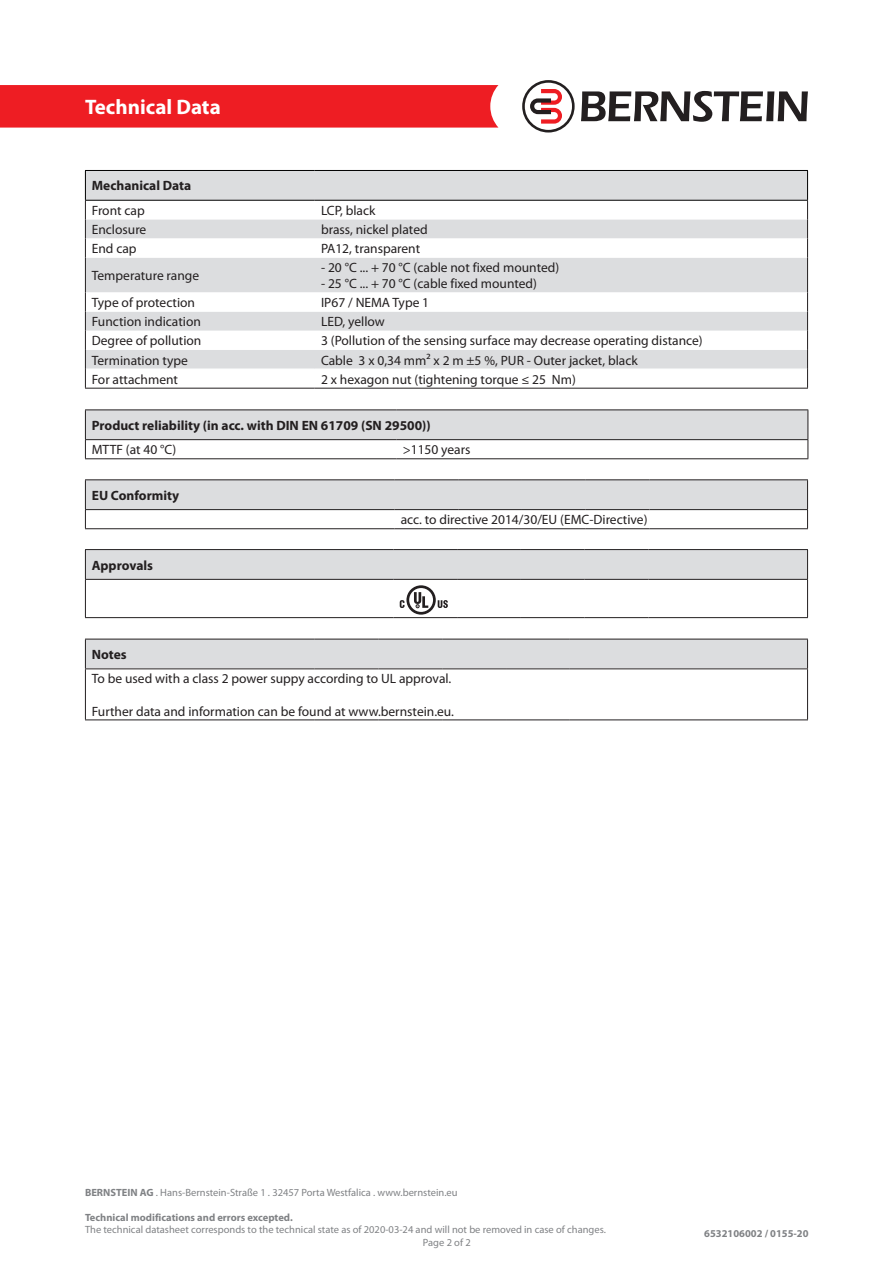
<style>
.page{position:relative;width:893px;height:1263px;background:#fff}
.page>*{position:absolute;margin:0;border:0;box-sizing:border-box;transform-origin:0 0}
.t1{font:700 21px "Myriad Pro";color:#fff}
.t2{font:13.5px "Myriad Pro";color:#231f20}
.t3{font:700 13.5px "Myriad Pro";color:#231f20}
.t4{font:10.5px/12.6px "Myriad Pro";color:#808285}
.t5{font:700 10.5px "Myriad Pro";color:#808285}
.s1{font-weight:700}
</style>
<div class="page">
<div style="left:0;top:85px;width:498px;height:43px;background:#ee1d23"></div>
<svg style="left:581px;top:91px;width:227px;height:31px"></svg>
<svg style="left:522px;top:80px;width:53px;height:53px"></svg>
<div style="left:86px;top:171px;width:721px;height:29px;background:#dcdddf"></div>
<svg style="left:86px;top:219px;width:721px;height:169px;fill:#dcdddf"></svg>
<hr style="left:85px;top:258px;width:1px;height:34px;background:#231f20">
<hr style="left:807px;top:258px;width:1px;height:34px;background:#231f20">
<hr style="left:85px;top:170px;width:230px;height:1px;background:#000">
<svg style="left:85px;top:171px;width:1px;height:87px"></svg>
<hr style="left:315px;top:170px;width:493px;height:1px;background:#000">
<svg style="left:807px;top:171px;width:1px;height:87px"></svg>
<hr style="left:85px;top:200px;width:230px;height:1px;background:#000">
<hr style="left:315px;top:200px;width:493px;height:1px;background:#000">
<hr style="left:86px;top:369px;width:229px;height:1px;background:#fff">
<hr style="left:315px;top:369px;width:492px;height:1px;background:#fff">
<svg style="left:85px;top:292px;width:1px;height:96px"></svg>
<svg style="left:807px;top:292px;width:1px;height:96px"></svg>
<hr style="left:85px;top:388px;width:230px;height:1px;background:#231f20">
<hr style="left:315px;top:388px;width:493px;height:1px;background:#231f20">
<svg style="left:85px;top:480px;width:723px;height:48px"></svg>
<hr style="left:85px;top:479px;width:309px;height:1px;background:#231f20">
<hr style="left:394px;top:479px;width:64px;height:1px;background:#231f20">
<hr style="left:458px;top:479px;width:64px;height:1px;background:#231f20">
<hr style="left:522px;top:479px;width:64px;height:1px;background:#231f20">
<hr style="left:586px;top:479px;width:63px;height:1px;background:#231f20">
<hr style="left:649px;top:479px;width:159px;height:1px;background:#231f20">
<hr style="left:85px;top:509px;width:309px;height:1px;background:#231f20">
<hr style="left:394px;top:509px;width:64px;height:1px;background:#231f20">
<hr style="left:458px;top:509px;width:64px;height:1px;background:#231f20">
<hr style="left:522px;top:509px;width:64px;height:1px;background:#231f20">
<hr style="left:586px;top:509px;width:63px;height:1px;background:#231f20">
<hr style="left:649px;top:509px;width:159px;height:1px;background:#231f20">
<hr style="left:85px;top:528px;width:309px;height:1px;background:#231f20">
<hr style="left:394px;top:528px;width:64px;height:1px;background:#231f20">
<hr style="left:458px;top:528px;width:64px;height:1px;background:#231f20">
<hr style="left:522px;top:528px;width:64px;height:1px;background:#231f20">
<hr style="left:586px;top:528px;width:63px;height:1px;background:#231f20">
<hr style="left:649px;top:528px;width:159px;height:1px;background:#231f20">
<hr style="left:85px;top:579px;width:308px;height:1px;background:#231f20">
<hr style="left:85px;top:580px;width:1px;height:37px;background:#231f20">
<hr style="left:393px;top:579px;width:64px;height:1px;background:#231f20">
<hr style="left:457px;top:579px;width:64px;height:1px;background:#231f20">
<hr style="left:521px;top:579px;width:64px;height:1px;background:#231f20">
<hr style="left:585px;top:579px;width:63px;height:1px;background:#231f20">
<hr style="left:648px;top:579px;width:160px;height:1px;background:#231f20">
<hr style="left:807px;top:580px;width:1px;height:37px;background:#231f20">
<hr style="left:85px;top:617px;width:308px;height:1px;background:#231f20">
<hr style="left:393px;top:617px;width:64px;height:1px;background:#231f20">
<hr style="left:457px;top:617px;width:64px;height:1px;background:#231f20">
<hr style="left:521px;top:617px;width:64px;height:1px;background:#231f20">
<hr style="left:585px;top:617px;width:63px;height:1px;background:#231f20">
<hr style="left:648px;top:617px;width:160px;height:1px;background:#231f20">
<svg style="left:85px;top:550px;width:723px;height:29px;background:#dadadc"></svg>
<hr style="left:85px;top:549px;width:308px;height:1px;background:#231f20">
<hr style="left:393px;top:549px;width:64px;height:1px;background:#231f20">
<hr style="left:457px;top:549px;width:64px;height:1px;background:#231f20">
<hr style="left:521px;top:549px;width:64px;height:1px;background:#231f20">
<hr style="left:585px;top:549px;width:63px;height:1px;background:#231f20">
<hr style="left:648px;top:549px;width:160px;height:1px;background:#231f20">
<svg style="left:400px;top:585px;width:48px;height:30px"></svg>
<div style="left:85px;top:640px;width:723px;height:28px;background:#dcdddf"></div>
<hr style="left:85px;top:669px;width:1px;height:50px;background:#231f20">
<hr style="left:807px;top:669px;width:1px;height:50px;background:#231f20">
<hr style="left:85px;top:639px;width:230px;height:1px;background:#231f20">
<hr style="left:315px;top:639px;width:63px;height:1px;background:#231f20">
<hr style="left:378px;top:639px;width:64px;height:1px;background:#231f20">
<hr style="left:442px;top:639px;width:64px;height:1px;background:#231f20">
<hr style="left:506px;top:639px;width:64px;height:1px;background:#231f20">
<hr style="left:570px;top:639px;width:238px;height:1px;background:#231f20">
<hr style="left:85px;top:668px;width:230px;height:1px;background:#231f20">
<hr style="left:315px;top:668px;width:63px;height:1px;background:#231f20">
<hr style="left:378px;top:668px;width:64px;height:1px;background:#231f20">
<hr style="left:442px;top:668px;width:64px;height:1px;background:#231f20">
<hr style="left:506px;top:668px;width:64px;height:1px;background:#231f20">
<hr style="left:570px;top:668px;width:238px;height:1px;background:#231f20">
<hr style="left:85px;top:719px;width:230px;height:1px;background:#231f20">
<hr style="left:315px;top:719px;width:63px;height:1px;background:#231f20">
<hr style="left:378px;top:719px;width:64px;height:1px;background:#231f20">
<hr style="left:442px;top:719px;width:64px;height:1px;background:#231f20">
<hr style="left:506px;top:719px;width:64px;height:1px;background:#231f20">
<hr style="left:570px;top:719px;width:238px;height:1px;background:#231f20">
<svg style="left:85px;top:410px;width:723px;height:48px"></svg>
<hr style="left:85px;top:409px;width:311px;height:1px;background:#231f20">
<hr style="left:396px;top:409px;width:412px;height:1px;background:#231f20">
<hr style="left:85px;top:439px;width:311px;height:1px;background:#231f20">
<hr style="left:396px;top:439px;width:412px;height:1px;background:#231f20">
<hr style="left:85px;top:458px;width:311px;height:1px;background:#231f20">
<hr style="left:396px;top:458px;width:412px;height:1px;background:#231f20">
<h1 class="t1" style="left:85px;top:93px;width:137px">Technical Data</h1>
<p class="t3" style="left:92px;top:177px;width:101px">Mechanical Data</p>
<p class="t2" style="left:92px;top:202px;width:54px">Front cap</p>
<p class="t2" style="left:321px;top:202px;width:56px">LCP, black</p>
<p class="t2" style="left:92px;top:221px;width:56px">Enclosure</p>
<p class="t2" style="left:321px;top:221px;width:108px">brass, nickel plated</p>
<p class="t2" style="left:92px;top:240px;width:46px">End cap</p>
<p class="t2" style="left:321px;top:240px;width:101px">PA12, transparent</p>
<p class="t2" style="left:92px;top:267px;width:109px">Temperature range</p>
<p class="t2" style="left:321px;top:259px;width:240px">- 20 °C ... + 70 °C (cable not fixed mounted)</p>
<p class="t2" style="left:321px;top:275px;width:217px">- 25 °C ... + 70 °C (cable fixed mounted)</p>
<p class="t2" style="left:92px;top:294px;width:105px">Type of protection</p>
<p class="t2" style="left:321px;top:294px;width:110px">IP67 / NEMA Type 1</p>
<p class="t2" style="left:92px;top:313px;width:111px">Function indication</p>
<p class="t2" style="left:321px;top:313px;width:65px">LED, yellow</p>
<p class="t2" style="left:92px;top:332px;width:111px">Degree of pollution</p>
<p class="t2" style="left:321px;top:332px;width:383px">3 (Pollution of the sensing surface may decrease operating distance)</p>
<p class="t2" style="left:92px;top:352px;width:98px">Termination type</p>
<p class="t2" style="left:321px;top:352px;width:318px">Cable 3 x 0,34 mm² x 2 m ±5 %, PUR - Outer jacket, black</p>
<p class="t2" style="left:92px;top:371px;width:88px">For attachment</p>
<p class="t2" style="left:321px;top:371px;width:256px">2 x hexagon nut (tightening torque ≤ 25 Nm)</p>
<p class="t3" style="left:92px;top:416px;width:340px">Product reliability (in acc. with DIN EN 61709 (SN 29500))</p>
<p class="t2" style="left:92px;top:441px;width:86px">MTTF (at 40 °C)</p>
<p class="t2" style="left:403px;top:441px;width:69px">&gt;1150 years</p>
<p class="t3" style="left:92px;top:486px;width:89px">EU Conformity</p>
<p class="t3" style="left:92px;top:556px;width:63px">Approvals</p>
<p class="t2" style="left:401px;top:511px;width:248px">acc. to directive 2014/30/EU (EMC-Directive)</p>
<p class="t3" style="left:92px;top:646px;width:36px">Notes</p>
<p class="t2" style="left:92px;top:670px;width:361px">To be used with a class 2 power suppy according to UL approval.</p>
<p class="t2" style="left:92px;top:703px;width:364px">Further data and information can be found at www.bernstein.eu.</p>
<p class="t4" style="left:85px;top:1185px;width:374px"><span class="s1">BERNSTEIN AG</span> . Hans-Bernstein-Straße 1 . 32457 Porta Westfalica . www.bernstein.eu</p>
<p class="t5" style="left:85px;top:1210px;width:209px">Technical modifications and errors excepted.</p>
<p class="t4" style="left:423px;top:1223px;width:184px;text-indent:-338px">The technical datasheet corresponds to the technical state as of 2020-03-24 and will not be removed in case of changes.<br>Page 2 of 2</p>
<p class="t5" style="left:704px;top:1227px;width:106px">6532106002 / 0155-20</p>
</div>
